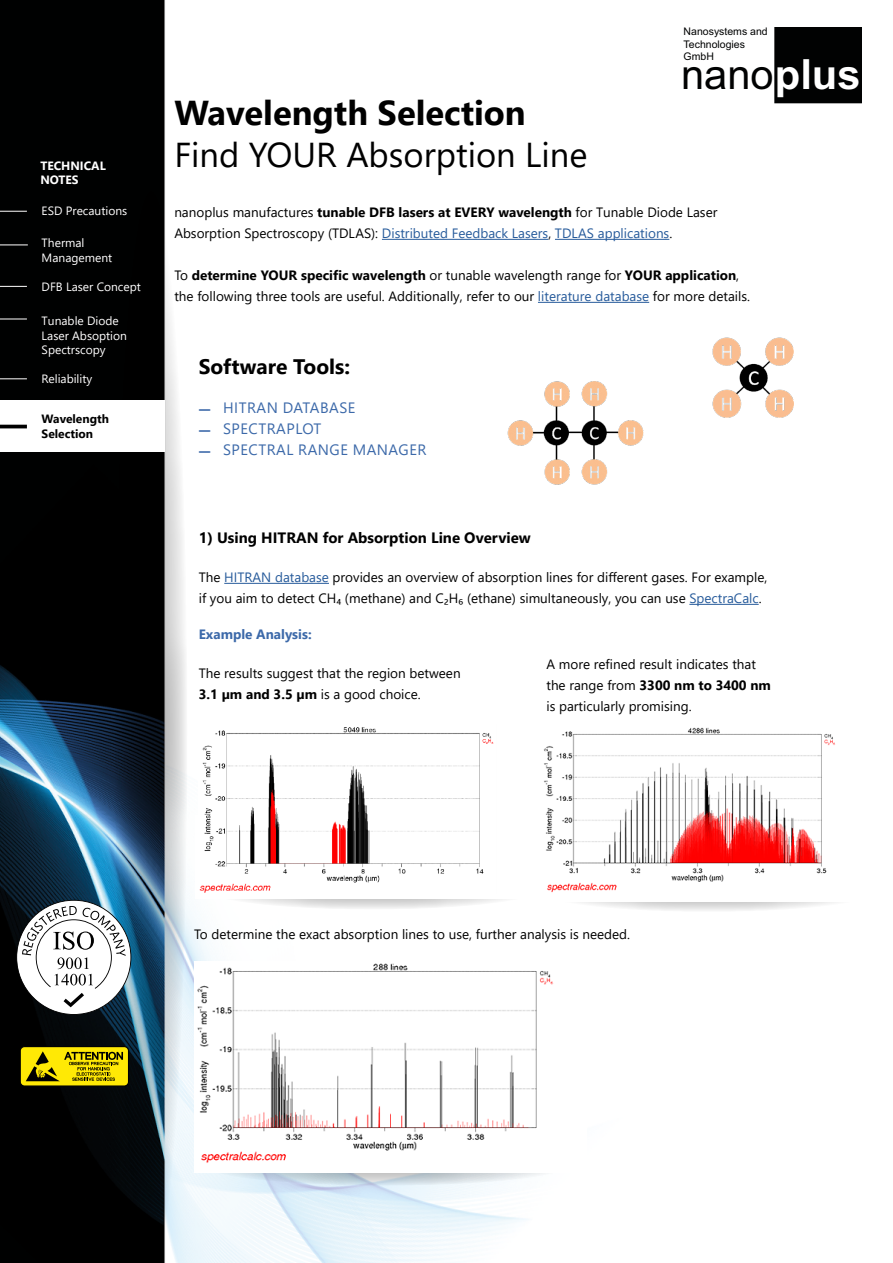
<style>
.page{position:relative;width:893px;height:1263px;background:#fff}
.page>*{position:absolute;margin:0;border:0;box-sizing:border-box;transform-origin:0 0}
.t1{font:41.7px "Arial";color:#010202}
.t2{font:34.5px "Segoe UI";color:#000}
.t3{font:700 34.5px "Segoe UI";color:#000}
.t4{font:700 21px "Segoe UI";color:#000}
.t5{font:15px/21px "Segoe UI";letter-spacing:.035em;color:#3c69a9}
.t6{font:700 15px "Segoe UI";color:#000}
.t7{font:13.5px/21px "Segoe UI";color:#000}
.t8{font:700 13.5px "Segoe UI";color:#3c69a9}
.t9{font:12px/14.4px "Segoe UI";color:#fff}
.t10{font:700 12px/14.4px "Segoe UI";color:#000}
.t11{font:700 12px/14.4px "Segoe UI";color:#fff}
.t12{font:10.5px/12.6px "Arial";color:#010202}
.s1{font-weight:700;color:#fff}
.s2{font-weight:700}
.s3{color:#275b9b}
</style>
<div class="page">
<img style="left:0;top:0;width:862px;height:1263px">
<hr style="left:382px;top:239px;width:166px;height:1px;background:#275b9b">
<hr style="left:555px;top:239px;width:114px;height:1px;background:#275b9b">
<hr style="left:538px;top:302px;width:111px;height:1px;background:#275b9b">
<svg style="left:115px;top:187px;width:73px;height:1076px;background:#566067"></svg>
<hr style="left:224px;top:583px;width:105px;height:1px;background:#275b9b">
<hr style="left:689px;top:604px;width:70px;height:1px;background:#275b9b">
<svg style="left:0;top:286px;width:27px;height:1px"></svg>
<svg style="left:0;top:319px;width:27px;height:1px"></svg>
<svg style="left:16px;top:900px;width:115px;height:115px"></svg>
<div style="left:775px;top:27px;width:86px;height:76px;background:#010202"></div>
<div style="left:0;top:400px;width:164px;height:52px;background:#fff"></div>
<svg style="left:0;top:211px;width:27px;height:1px"></svg>
<div style="left:20px;top:1046px;width:109px;height:40px;background:#ffe905;border-radius:4px"></div>
<div style="left:20px;top:1046px;width:109px;height:40px;border:1px solid #000;border-radius:4px"></div>
<svg style="left:26px;top:1051px;width:97px;height:30px"></svg>
<hr style="left:0;top:425px;width:27px;height:3px;background:#000">
<svg style="left:0;top:245px;width:28px;height:1px"></svg>
<svg style="left:0;top:378px;width:27px;height:1px"></svg>
<svg style="left:205px;top:870px;width:334px;height:39px"></svg>
<div style="left:196px;top:815px;width:361px;height:84px;background:#fff"></div>
<img style="left:199px;top:724px;width:297px;height:169px">
<img style="left:507px;top:380px;width:136px;height:105px">
<img style="left:712px;top:337px;width:81px;height:81px">
<svg style="left:204px;top:1146px;width:364px;height:39px;background:#cad5dd"></svg>
<div style="left:194px;top:1089px;width:393px;height:84px;background:#fff"></div>
<img style="left:194px;top:961px;width:362px;height:202px">
<svg style="left:540px;top:872px;width:335px;height:40px"></svg>
<div style="left:531px;top:818px;width:362px;height:83px;background:#fff"></div>
<img style="left:541px;top:726px;width:298px;height:167px">
<p class="t11" style="left:40px;top:157px;width:67px">TECHNICAL<br>NOTES</p>
<p class="t9" style="left:42px;top:203px;width:87px">ESD Precautions</p>
<p class="t9" style="left:42px;top:235px;width:72px">Thermal<br>Management</p>
<p class="t9" style="left:42px;top:279px;width:101px">DFB Laser Concept</p>
<p class="t9" style="left:42px;top:313px;width:87px">Tunable Diode<br>Laser Absoption<br>Spectrscopy</p>
<p class="t9" style="left:42px;top:370px;width:52px">Reliability</p>
<p class="t10" style="left:42px;top:411px;width:69px">Wavelength<br>Selection</p>
<p class="t12" style="left:684px;top:25px;width:86px">Nanosystems and<br>Technologies<br>GmbH</p>
<h1 class="t1" style="left:681px;top:46px;width:181px">nano<span class="s1">plus</span></h1>
<h2 class="t3" style="left:174px;top:81px;width:353px">Wavelength Selection</h2>
<h2 class="t2" style="left:174px;top:123px;width:415px">Find YOUR Absorption Line</h2>
<p class="t7" style="left:174px;top:201px;width:545px">nanoplus manufactures <span class="s2">tunable DFB lasers at EVERY wavelength</span> for Tunable Diode Laser<br>Absorption Spectroscopy (TDLAS): <span class="s3">Distributed Feedback Lasers</span>, <span class="s3">TDLAS applications</span>.</p>
<p class="t7" style="left:174px;top:264px;width:577px">To <span class="s2">determine YOUR specific wavelength</span> or tunable wavelength range for <span class="s2">YOUR application</span>, the following three tools are useful. Additionally, refer to our <span class="s3">literature database</span> for more details.</p>
<h3 class="t4" style="left:199px;top:347px;width:153px">Software Tools:</h3>
<p class="t5" style="left:199px;top:396px;width:229px"><sup>_</sup> HITRAN DATABASE<br><sup>_</sup> SPECTRAPLOT<br><sup>_</sup> SPECTRAL RANGE MANAGER</p>
<p class="t6" style="left:199px;top:524px;width:334px">1) Using HITRAN for Absorption Line Overview</p>
<p class="t7" style="left:199px;top:566px;width:570px">The <span class="s3">HITRAN database</span> provides an overview of absorption lines for different gases. For example, if you aim to detect CH₄ (methane) and C₂H₆ (ethane) simultaneously, you can use <span class="s3">SpectraCalc</span>.</p>
<p class="t8" style="left:199px;top:622px;width:114px">Example Analysis:</p>
<p class="t7" style="left:199px;top:662px;width:263px">The results suggest that the region between<br><span class="s2">3.1 µm and 3.5 µm</span> is a good choice.</p>
<p class="t7" style="left:546px;top:652px;width:226px">A more refined result indicates that the range from <span class="s2">3300 nm to 3400 nm </span>is particularly promising.</p>
<p class="t7" style="left:194px;top:922px;width:437px">To determine the exact absorption lines to use, further analysis is needed.</p>
</div>
